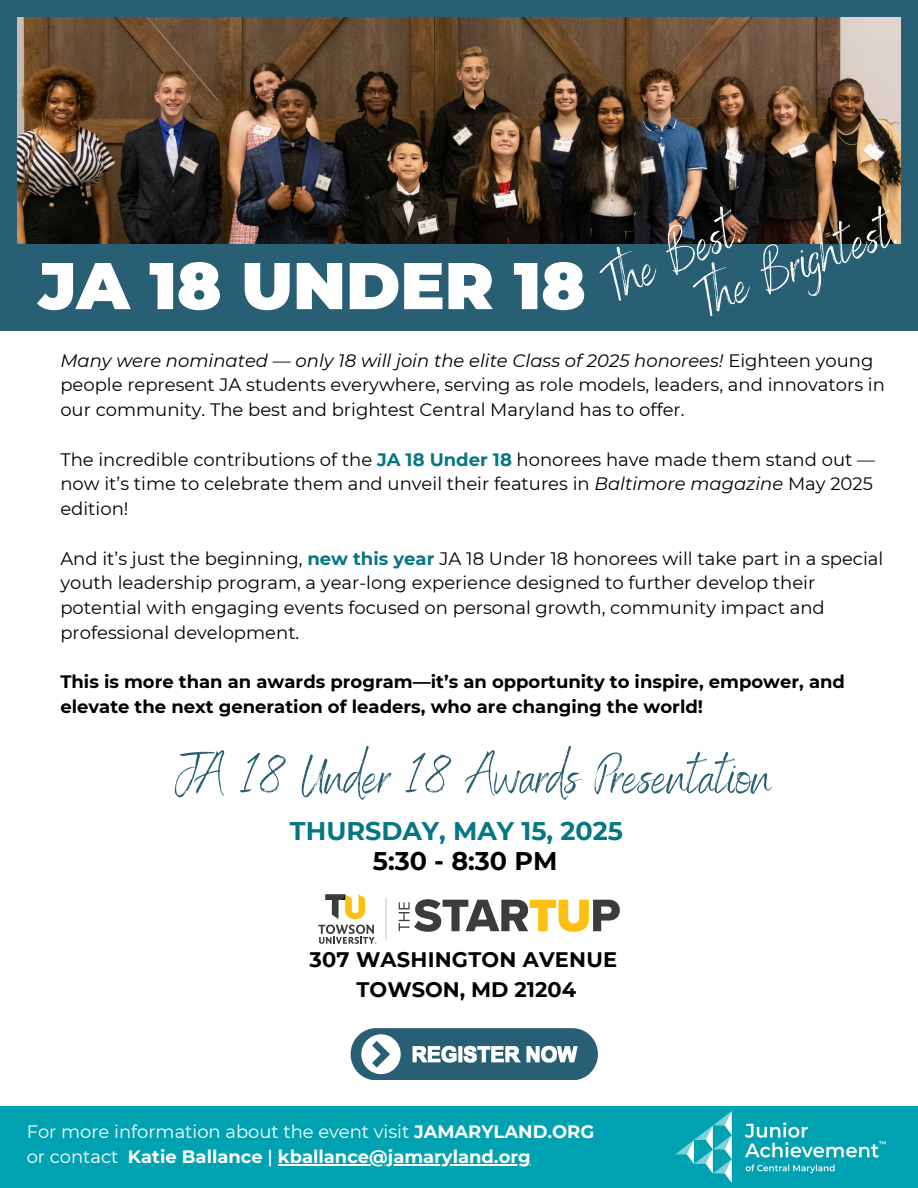
<style>
.page{position:relative;width:918px;height:1188px;background:#fff}
.page>*{position:absolute;margin:0;border:0;box-sizing:border-box;transform-origin:0 0}
.t1{font:900 65.85px "Montserrat";color:#fff}
.t2{font:54px "Benedict";color:#285f74}
.t3{font:54px "Benedict";color:#fff}
.t4{font:700 25.5px "Montserrat";color:#057782}
.t5{font:700 25.5px "Montserrat";color:#000}
.t6{font:700 21px/29.2px "Montserrat";letter-spacing:.01em;color:#000;text-align:center}
.t7{font:18px/24.8px "Montserrat";color:#000}
.t8{font:700 18px/24.8px "Montserrat";color:#000}
.t9{font:18px "Montserrat";color:#fff}
.t10{font:700 18px "Montserrat";color:#fff}
.s1{font-style:italic}
.s2{font-weight:700;color:#057782}
.s3{font-weight:700}
.s4{font-weight:400}
.s5{font-weight:500}
</style>
<div class="page">
<img style="left:16px;top:16px;width:885px;height:228px">
<div style="left:0;top:244px;width:918px;height:87px;background:#285f74"></div>
<div style="left:0;top:0;width:918px;height:16px;background:#285f74"></div>
<div style="left:0;top:0;width:16px;height:307px;background:#285f74"></div>
<div style="left:901px;top:0;width:17px;height:326px;background:#285f74"></div>
<svg style="left:325px;top:894px;width:40px;height:25px"></svg>
<svg style="left:318px;top:925px;width:58px;height:19px"></svg>
<svg style="left:385px;top:897px;width:2px;height:43px"></svg>
<svg style="left:399px;top:899px;width:221px;height:33px"></svg>
<div style="left:0;top:1106px;width:918px;height:82px;background:#00a2b2"></div>
<img style="left:676px;top:1112px;width:210px;height:71px">
<div style="left:351px;top:1028px;width:247px;height:52px;background:#285f74;border-radius:26px"></div>
<div style="left:361px;top:1034px;width:40px;height:40px;background:#fff;border-radius:50%"></div>
<svg style="left:372px;top:1041px;width:18px;height:26px"></svg>
<svg style="left:413px;top:1046px;width:165px;height:17px"></svg>
<hr style="left:278px;top:1164px;width:253px;height:1px;background:#fff">
<p class="t3" style="left:686px;top:269px;width:212px;rotate:-21deg">The Brightest.</p>
<h2 class="t7" style="left:60px;top:348px;width:826px"><span class="s1">Many were nominated — only 18 will join the elite Class of 2025 honorees!</span> Eighteen young people represent JA students everywhere, serving as role models, leaders, and innovators in our community. The best and brightest Central Maryland has to offer.</h2>
<h2 class="t7" style="left:60px;top:447px;width:816px">The incredible contributions of the <span class="s2">JA 18 Under 18</span> honorees have made them stand out — now it’s time to celebrate them and unveil their features in <span class="s1">Baltimore magazine</span> May 2025 edition!</h2>
<h1 class="t7" style="left:60px;top:546px;width:824px">And it’s just the beginning, <span class="s2">new this year</span> JA 18 Under 18 honorees will take part in a special youth leadership program, a year-long experience designed to further develop their potential with engaging events focused on personal growth, community impact and professional development.</h1>
<p class="t8" style="left:60px;top:670px;width:786px">This is more than an awards program—it’s an opportunity to inspire, empower, and elevate the next generation of leaders, who are changing the world!</p>
<h4 class="t3" style="left:591px;top:255px;width:147px;rotate:-25deg">The Best.</h4>
<h3 class="t1" style="left:39px;top:245px;width:549px">JA 18 UNDER 18</h3>
<p class="t2" style="left:175px;top:742px;width:598px">JA 18 Under 18 Awards Presentation</p>
<p class="t4" style="left:290px;top:816px;width:335px">THURSDAY, MAY 15, 2025</p>
<p class="t5" style="left:373px;top:845px;width:186px">5:30 - 8:30 PM</p>
<p class="t6" style="left:310px;top:945px;width:309px">307 WASHINGTON AVENUE<br>TOWSON, MD 21204</p>
<h5 class="t9" style="left:27px;top:1121px;width:569px">For more information about the event visit <span class="s3">JAMARYLAND.ORG</span></h5>
<h2 class="t10" style="left:27px;top:1146px;width:505px"><span class="s4">or contact</span> Katie Ballance <span class="s5">|</span> kballance@jamaryland.org</h2>
</div>
